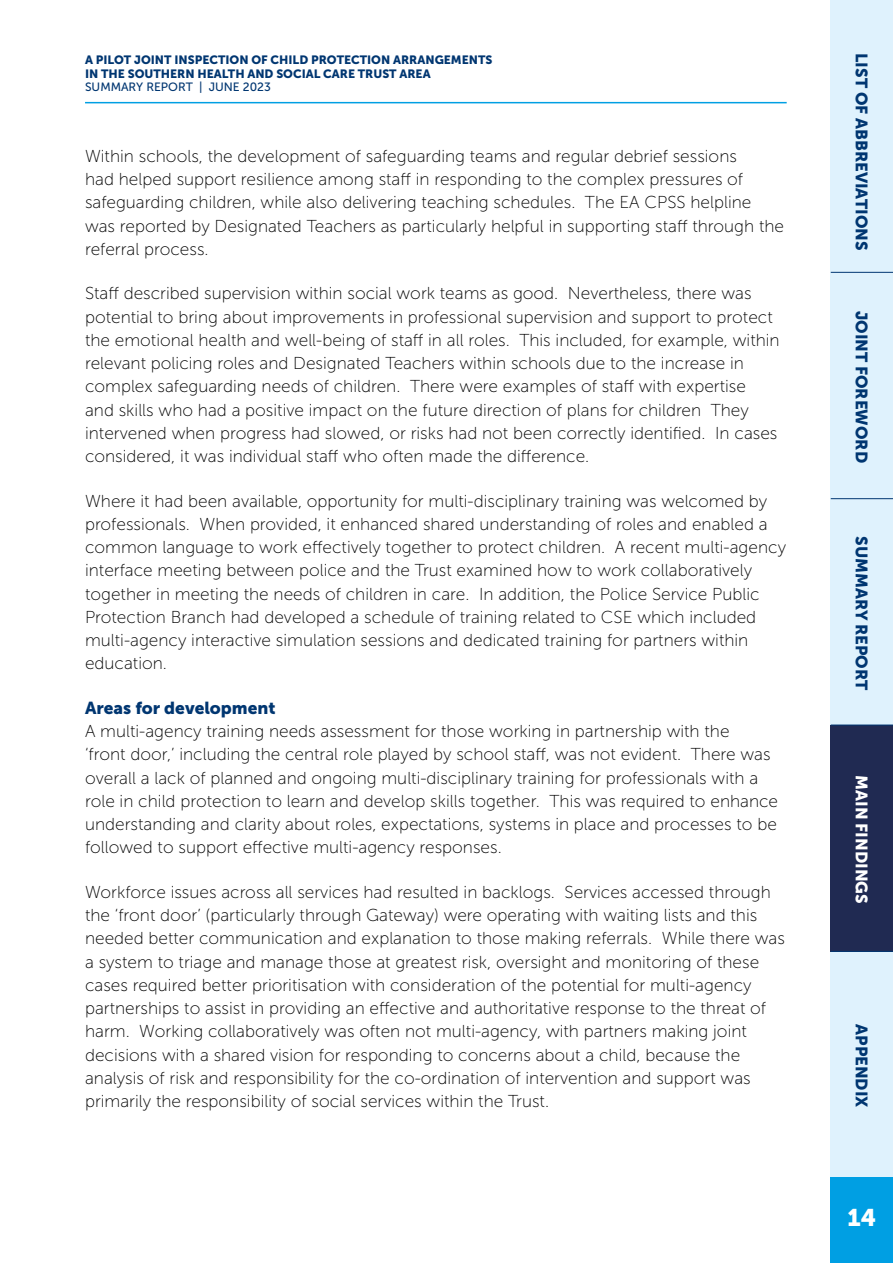
<style>
.page{position:relative;width:893px;height:1263px;background:#fff}
.page>*{position:absolute;margin:0;border:0;box-sizing:border-box;transform-origin:0 0}
.t1{font:24px "Museo Sans 900";color:#fff}
.Body{font:17.25px/23.2px "Museo Sans 100";color:#000}
.H4_-_NO_INDENT{font:17.25px "Museo Sans 900";color:#003671}
.t2{font:16.5px "Museo Sans 900";color:#003671}
.t3{font:16.5px "Museo Sans 900";color:#fff}
.t4{font:12px/13.5px "Museo Sans 900";color:#003671}
.t5{font:12px "Museo Sans 500";color:#003671}
</style>
<div class="page">
<div style="left:831px;top:0;width:62px;height:1178px;background:#dff2fd"></div>
<div style="left:831px;top:725px;width:62px;height:226px;background:#202a52"></div>
<hr style="left:831px;top:272px;width:62px;height:1px;background:#003671">
<hr style="left:831px;top:498px;width:62px;height:1px;background:#003671">
<hr style="left:831px;top:725px;width:62px;height:1px;background:#003671">
<hr style="left:831px;top:951px;width:62px;height:1px;background:#003671">
<hr style="left:831px;top:1177px;width:62px;height:1px;background:#003671">
<div style="left:831px;top:1178px;width:62px;height:85px;background:#009fe3"></div>
<hr style="left:85px;top:102px;width:702px;height:1px;background:#009fe3">
<p class="t4" style="left:85px;top:53px;width:409px">A PILOT JOINT INSPECTION OF CHILD PROTECTION ARRANGEMENTS<br>IN THE SOUTHERN HEALTH AND SOCIAL CARE TRUST AREA</p>
<p class="t5" style="left:85px;top:81px;width:187px">SUMMARY REPORT | JUNE 2023</p>
<p class="Body" style="left:85px;top:144px;width:700px">Within schools, the development of safeguarding teams and regular debrief sessions<br>had helped support resilience among staff in responding to the complex pressures of safeguarding children, while also delivering teaching schedules. The EA CPSS helpline was reported by Designated Teachers as particularly helpful in supporting staff through the referral process.</p>
<p class="Body" style="left:85px;top:282px;width:696px">Staff described supervision within social work teams as good. Nevertheless, there was potential to bring about improvements in professional supervision and support to protect the emotional health and well-being of staff in all roles. This included, for example, within relevant policing roles and Designated Teachers within schools due to the increase in complex safeguarding needs of children. There were examples of staff with expertise<br>and skills who had a positive impact on the future direction of plans for children They intervened when progress had slowed, or risks had not been correctly identified. In cases considered, it was individual staff who often made the difference.</p>
<p class="Body" style="left:85px;top:489px;width:702px">Where it had been available, opportunity for multi-disciplinary training was welcomed by professionals. When provided, it enhanced shared understanding of roles and enabled a common language to work effectively together to protect children. A recent multi-agency interface meeting between police and the Trust examined how to work collaboratively together in meeting the needs of children in care. In addition, the Police Service Public Protection Branch had developed a schedule of training related to CSE which included multi-agency interactive simulation sessions and dedicated training for partners within education.</p>
<h3 class="H4_-_NO_INDENT" style="left:85px;top:698px;width:192px">Areas for development</h3>
<p class="Body" style="left:85px;top:720px;width:695px">A multi-agency training needs assessment for those working in partnership with the<br>‘front door,’ including the central role played by school staff, was not evident. There was overall a lack of planned and ongoing multi-disciplinary training for professionals with a role in child protection to learn and develop skills together. This was required to enhance understanding and clarity about roles, expectations, systems in place and processes to be followed to support effective multi-agency responses.</p>
<p class="Body" style="left:85px;top:880px;width:701px">Workforce issues across all services had resulted in backlogs. Services accessed through the ‘front door’ (particularly through Gateway) were operating with waiting lists and this needed better communication and explanation to those making referrals. While there was a system to triage and manage those at greatest risk, oversight and monitoring of these cases required better prioritisation with consideration of the potential for multi-agency partnerships to assist in providing an effective and authoritative response to the threat of harm. Working collaboratively was often not multi-agency, with partners making joint decisions with a shared vision for responding to concerns about a child, because the analysis of risk and responsibility for the co-ordination of intervention and support was primarily the responsibility of social services within the Trust.</p>
<p class="t2" style="left:871px;top:53px;width:199px;rotate:90deg">LIST OF ABBREVIATIONS</p>
<p class="t2" style="left:871px;top:311px;width:154px;rotate:90deg">JOINT FOREWORD</p>
<p class="t2" style="left:871px;top:536px;width:156px;rotate:90deg">SUMMARY REPORT</p>
<p class="t3" style="left:871px;top:775px;width:130px;rotate:90deg">MAIN FINDINGS</p>
<p class="t2" style="left:871px;top:1024px;width:85px;rotate:90deg">APPENDIX</p>
<h1 class="t1" style="left:847px;top:1204px;width:30px">14</h1>
</div>
